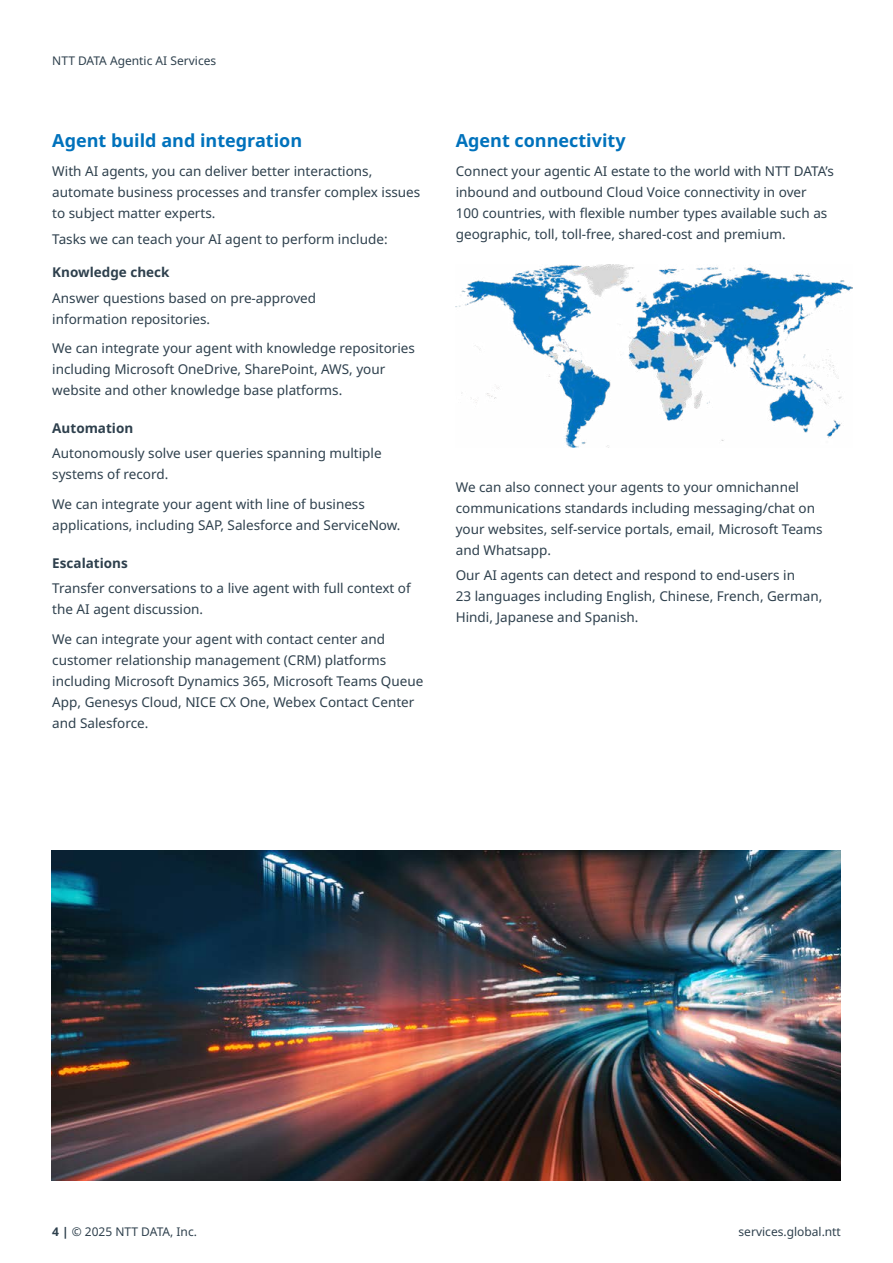
<style>
.page{position:relative;width:893px;height:1263px;background:#fff}
.page>*{position:absolute;margin:0;border:0;box-sizing:border-box;transform-origin:0 0}
.t1{font:700 18px "Noto Sans";color:#0072bc}
.t2{font:13.5px/21px "Noto Sans";color:#2e404d}
.t3{font:700 13.5px "Noto Sans";color:#2e404d}
.t4{font:12px "Noto Sans";color:#2e404d}
.s1{font-weight:700}
</style>
<div class="page">
<img style="left:52px;top:850px;width:789px;height:330px">
<img style="left:455px;top:265px;width:398px;height:182px">
<p class="t4" style="left:52px;top:54px;width:165px">NTT DATA Agentic AI Services</p>
<h1 class="t1" style="left:52px;top:130px;width:251px">Agent build and integration</h1>
<p class="t2" style="left:52px;top:161px;width:370px">With AI agents, you can deliver better interactions, automate business processes and transfer complex issues to subject matter experts.</p>
<p class="t2" style="left:52px;top:228px;width:337px">Tasks we can teach your AI agent to perform include:</p>
<p class="t3" style="left:52px;top:265px;width:119px">Knowledge check</p>
<p class="t2" style="left:52px;top:287px;width:265px">Answer questions based on pre-approved information repositories.</p>
<p class="t2" style="left:52px;top:338px;width:364px">We can integrate your agent with knowledge repositories including Microsoft OneDrive, SharePoint, AWS, your website and other knowledge base platforms.</p>
<p class="t3" style="left:52px;top:421px;width:83px">Automation</p>
<p class="t2" style="left:52px;top:443px;width:331px">Autonomously solve user queries spanning multiple systems of record.</p>
<p class="t2" style="left:52px;top:494px;width:350px">We can integrate your agent with line of business applications, including SAP, Salesforce and ServiceNow.</p>
<p class="t3" style="left:52px;top:555px;width:77px">Escalations</p>
<p class="t2" style="left:52px;top:578px;width:360px">Transfer conversations to a live agent with full context of the AI agent discussion.</p>
<p class="t2" style="left:52px;top:628px;width:373px">We can integrate your agent with contact center and customer relationship management (CRM) platforms including Microsoft Dynamics 365, Microsoft Teams Queue App, Genesys Cloud, NICE CX One, Webex Contact Center and Salesforce.</p>
<h1 class="t1" style="left:456px;top:130px;width:171px">Agent connectivity</h1>
<p class="t2" style="left:456px;top:161px;width:380px">Connect your agentic AI estate to the world with NTT DATA’s inbound and outbound Cloud Voice connectivity in over<br>100 countries, with flexible number types available such as geographic, toll, toll-free, shared-cost and premium.</p>
<p class="t2" style="left:456px;top:477px;width:368px">We can also connect your agents to your omnichannel communications standards including messaging/chat on your websites, self-service portals, email, Microsoft Teams and Whatsapp.</p>
<p class="t2" style="left:456px;top:565px;width:368px">Our AI agents can detect and respond to end-users in<br>23 languages including English, Chinese, French, German,<br>Hindi, Japanese and Spanish.</p>
<p class="t4" style="left:52px;top:1225px;width:146px"><span class="s1">4 |</span> © 2025 NTT DATA, Inc.</p>
<p class="t4" style="left:739px;top:1225px;width:104px">services.global.ntt</p>
</div>
